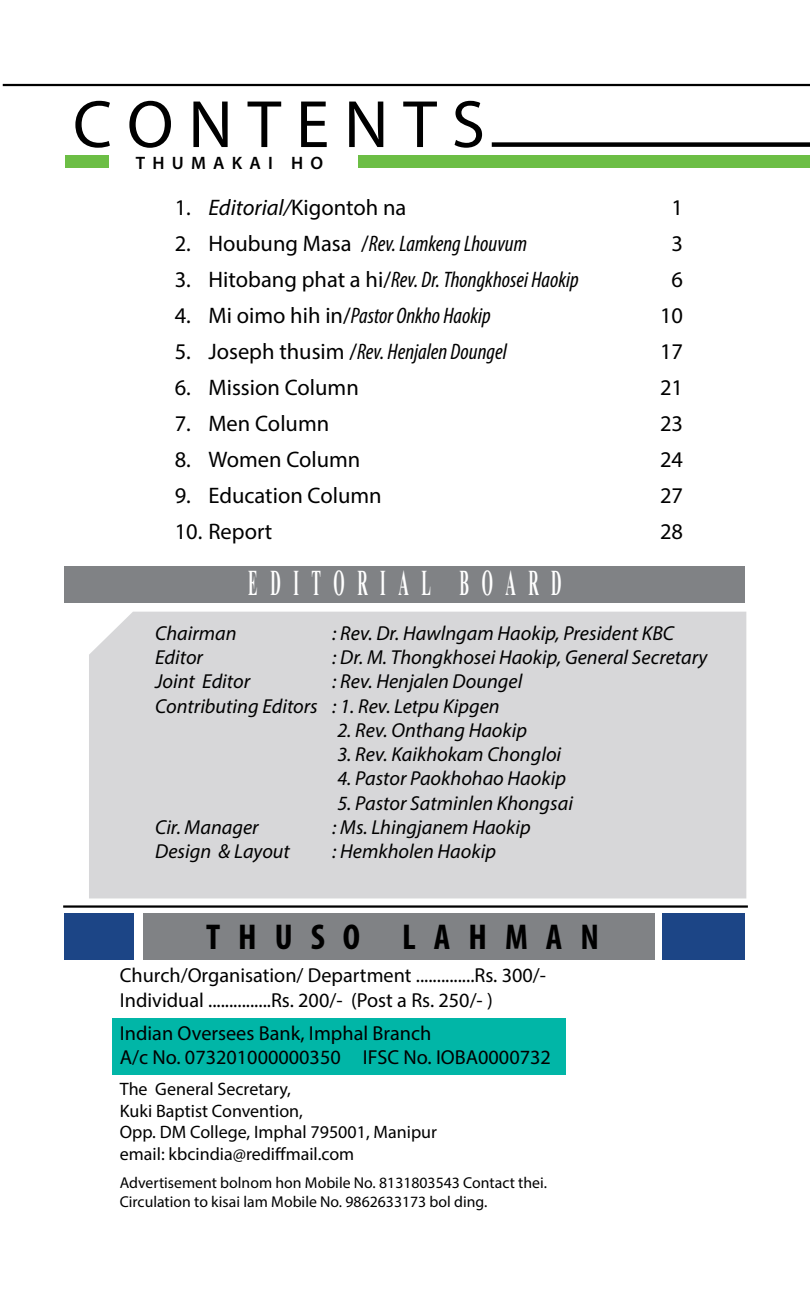
<style>
.page{position:relative;width:810px;height:1296px;background:#fff}
.page>*{position:absolute;margin:0;border:0;box-sizing:border-box;transform-origin:0 0}
.t1{font:67.5px "Myriad Pro";letter-spacing:.22em;color:#000}
.t2{font:700 36px "Times New Roman";letter-spacing:.87em;color:#fff;scale:.4 1}
.t3{font:700 condensed 36px "Myriad Pro";letter-spacing:.5em;color:#000}
.t4{font:italic condensed 22.5px "Myriad Pro";color:#000}
.t5{font:22.5px "Myriad Pro";color:#000}
.t6{font:italic 20.25px "Myriad Pro";color:#000}
.t7{font:20.25px "Myriad Pro";color:#000}
.t8{font:18px "Myriad Pro";color:#000}
.t9{font:600 18px "Myriad Pro";letter-spacing:.4em;color:#000}
.t10{font:15.75px "Myriad Pro";color:#000}
.s1{font-style:italic}
.s2{font-style:normal;font-stretch:normal}
</style>
<div class="page">
<div style="left:65px;top:566px;width:680px;height:37px;background:#808285"></div>
<div style="left:358px;top:155px;width:452px;height:13px;background:#6cbe45"></div>
<div style="left:65px;top:155px;width:44px;height:13px;background:#6cbe45"></div>
<div style="left:143px;top:913px;width:511px;height:47px;background:#808285"></div>
<div style="left:663px;top:913px;width:82px;height:47px;background:#1c4586"></div>
<div style="left:65px;top:913px;width:69px;height:47px;background:#1c4586"></div>
<div style="left:112px;top:1018px;width:453px;height:57px;background:#01b6a7"></div>
<div style="left:492px;top:142px;width:318px;height:5px;background:#000"></div>
<hr style="left:3px;top:84px;width:807px;height:2px;background:#000">
<hr style="left:63px;top:905px;width:685px;height:3px;background:#000">
<div style="left:89px;top:612px;width:657px;height:286px;background:#d7d7d9"></div>
<p class="t1" style="left:73px;top:83px;width:414px">CONTENTS</p>
<p class="t9" style="left:136px;top:151px;width:189px">THUMAKAI HO</p>
<p class="t5" style="left:175px;top:194px;width:233px">1. <span class="s1">Editorial/</span>Kigontoh na</p>
<p class="t5" style="left:672px;top:194px;width:13px">1</p>
<p class="t4" style="left:175px;top:230px;width:354px"><span class="s2">2. Houbung Masa /</span>Rev. Lamkeng Lhouvum</p>
<p class="t5" style="left:672px;top:230px;width:13px">3</p>
<p class="t4" style="left:175px;top:266px;width:406px"><span class="s2">3. Hitobang phat a hi/</span>Rev. Dr. Thongkhosei Haokip</p>
<p class="t5" style="left:672px;top:266px;width:13px">6</p>
<p class="t4" style="left:175px;top:302px;width:318px"><span class="s2">4. Mi oimo hih in/</span>Pastor Onkho Haokip</p>
<p class="t5" style="left:660px;top:302px;width:25px">10</p>
<p class="t4" style="left:175px;top:338px;width:334px"><span class="s2">5. Joseph thusim /</span>Rev. Henjalen Doungel</p>
<p class="t5" style="left:660px;top:338px;width:25px">17</p>
<p class="t5" style="left:175px;top:374px;width:186px">6. Mission Column</p>
<p class="t5" style="left:660px;top:374px;width:25px">21</p>
<p class="t5" style="left:175px;top:410px;width:156px">7. Men Column</p>
<p class="t5" style="left:660px;top:410px;width:25px">23</p>
<p class="t5" style="left:175px;top:446px;width:187px">8. Women Column</p>
<p class="t5" style="left:660px;top:446px;width:25px">24</p>
<p class="t5" style="left:175px;top:482px;width:209px">9. Education Column</p>
<p class="t5" style="left:660px;top:482px;width:25px">27</p>
<p class="t5" style="left:175px;top:518px;width:99px">10. Report</p>
<p class="t5" style="left:660px;top:518px;width:25px">28</p>
<p class="t2" style="left:248px;top:558px;width:785px">EDITORIAL BOARD</p>
<p class="t6" style="left:155px;top:620px;width:83px">Chairman</p>
<p class="t6" style="left:332px;top:620px;width:343px">: Rev. Dr. Hawlngam Haokip, President KBC</p>
<p class="t6" style="left:155px;top:645px;width:49px">Editor</p>
<p class="t6" style="left:332px;top:645px;width:377px">: Dr. M. Thongkhosei Haokip, General Secretary</p>
<p class="t6" style="left:155px;top:669px;width:97px">Joint Editor</p>
<p class="t6" style="left:332px;top:669px;width:192px">: Rev. Henjalen Doungel</p>
<p class="t6" style="left:155px;top:693px;width:346px">Contributing Editors : 1. Rev. Letpu Kipgen</p>
<p class="t6" style="left:337px;top:718px;width:191px">2. Rev. Onthang Haokip</p>
<p class="t6" style="left:337px;top:742px;width:225px">3. Rev. Kaikhokam Chongloi</p>
<p class="t6" style="left:337px;top:766px;width:230px">4. Pastor Paokhohao Haokip</p>
<p class="t6" style="left:337px;top:790px;width:237px">5. Pastor Satminlen Khongsai</p>
<p class="t6" style="left:155px;top:815px;width:105px">Cir. Manager</p>
<p class="t6" style="left:332px;top:815px;width:200px">: Ms. Lhingjanem Haokip</p>
<p class="t6" style="left:155px;top:839px;width:136px">Design &amp; Layout</p>
<p class="t6" style="left:332px;top:839px;width:165px">: Hemkholen Haokip</p>
<p class="t3" style="left:206px;top:915px;width:394px">THUSO LAHMAN</p>
<p class="t7" style="left:120px;top:963px;width:428px">Church/Organisation/ Department ..............Rs. 300/-</p>
<p class="t7" style="left:120px;top:987px;width:375px">Individual ...............Rs. 200/- (Post a Rs. 250/- )</p>
<p class="t7" style="left:120px;top:1021px;width:313px">Indian Oversees Bank, Imphal Branch</p>
<p class="t7" style="left:120px;top:1045px;width:433px">A/c No. 073201000000350 IFSC No. IOBA0000732</p>
<p class="t8" style="left:120px;top:1078px;width:172px">The General Secretary,</p>
<p class="t8" style="left:120px;top:1099px;width:185px">Kuki Baptist Convention,</p>
<p class="t8" style="left:120px;top:1121px;width:319px">Opp. DM College, Imphal 795001, Manipur</p>
<p class="t8" style="left:120px;top:1143px;width:236px">email: kbcindia@rediffmail.com</p>
<p class="t10" style="left:120px;top:1173px;width:429px">Advertisement bolnom hon Mobile No. 8131803543 Contact thei.</p>
<p class="t10" style="left:120px;top:1192px;width:369px">Circulation to kisai lam Mobile No. 9862633173 bol ding.</p>
</div>
